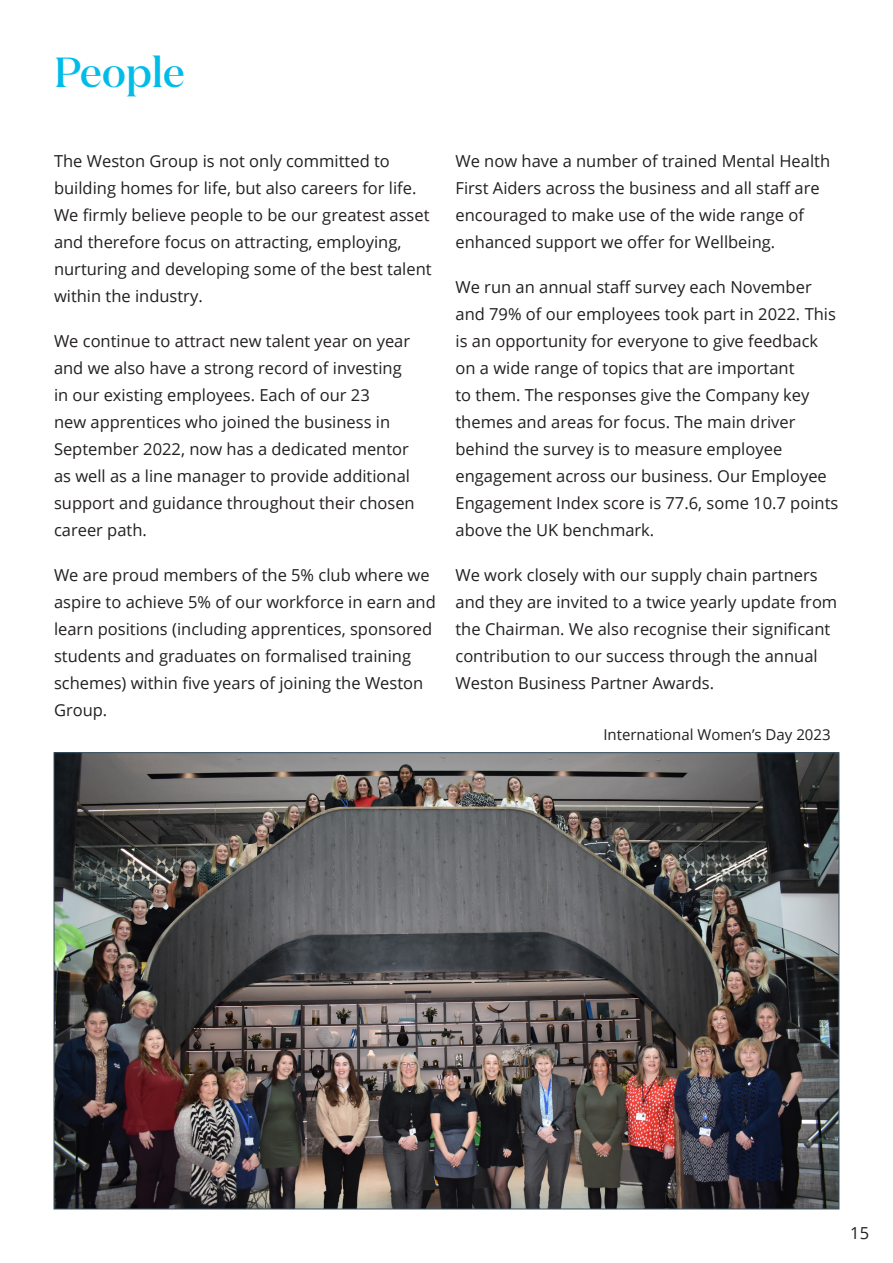
<style>
.page{position:relative;width:893px;height:1263px;background:#fff}
.page>*{position:absolute;margin:0;border:0;box-sizing:border-box;transform-origin:0 0}
.t1{font:500 42px "Domaine Display";color:#02bce8}
.t2{font:16.5px/27px "Open Sans";color:#231f20}
.t3{font:15px "Open Sans";color:#231f20}
</style>
<div class="page">
<img style="left:56px;top:754px;width:781px;height:453px">
<p class="t1" style="left:54px;top:46px;width:132px">People</p>
<p class="t2" style="left:54px;top:147px;width:379px">The Weston Group is not only committed to building homes for life, but also careers for life.<br>We firmly believe people to be our greatest asset and therefore focus on attracting, employing, nurturing and developing some of the best talent within the industry.</p>
<p class="t2" style="left:54px;top:327px;width:362px">We continue to attract new talent year on year and we also have a strong record of investing in our existing employees. Each of our 23<br>new apprentices who joined the business in September 2022, now has a dedicated mentor as well as a line manager to provide additional support and guidance throughout their chosen career path.</p>
<p class="t2" style="left:54px;top:561px;width:383px">We are proud members of the 5% club where we aspire to achieve 5% of our workforce in earn and learn positions (including apprentices, sponsored students and graduates on formalised training schemes) within five years of joining the Weston Group.</p>
<p class="t2" style="left:455px;top:147px;width:376px">We now have a number of trained Mental Health First Aiders across the business and all staff are encouraged to make use of the wide range of enhanced support we offer for Wellbeing.</p>
<p class="t2" style="left:455px;top:273px;width:384px">We run an annual staff survey each November and 79% of our employees took part in 2022. This is an opportunity for everyone to give feedback on a wide range of topics that are important<br>to them. The responses give the Company key themes and areas for focus. The main driver behind the survey is to measure employee engagement across our business. Our Employee Engagement Index score is 77.6, some 10.7 points above the UK benchmark.</p>
<p class="t2" style="left:455px;top:561px;width:383px">We work closely with our supply chain partners and they are invited to a twice yearly update from the Chairman. We also recognise their significant contribution to our success through the annual Weston Business Partner Awards.</p>
<p class="t3" style="left:603px;top:724px;width:229px">International Women’s Day 2023</p>
<p class="t2" style="left:850px;top:1219px;width:20px">15</p>
</div>
